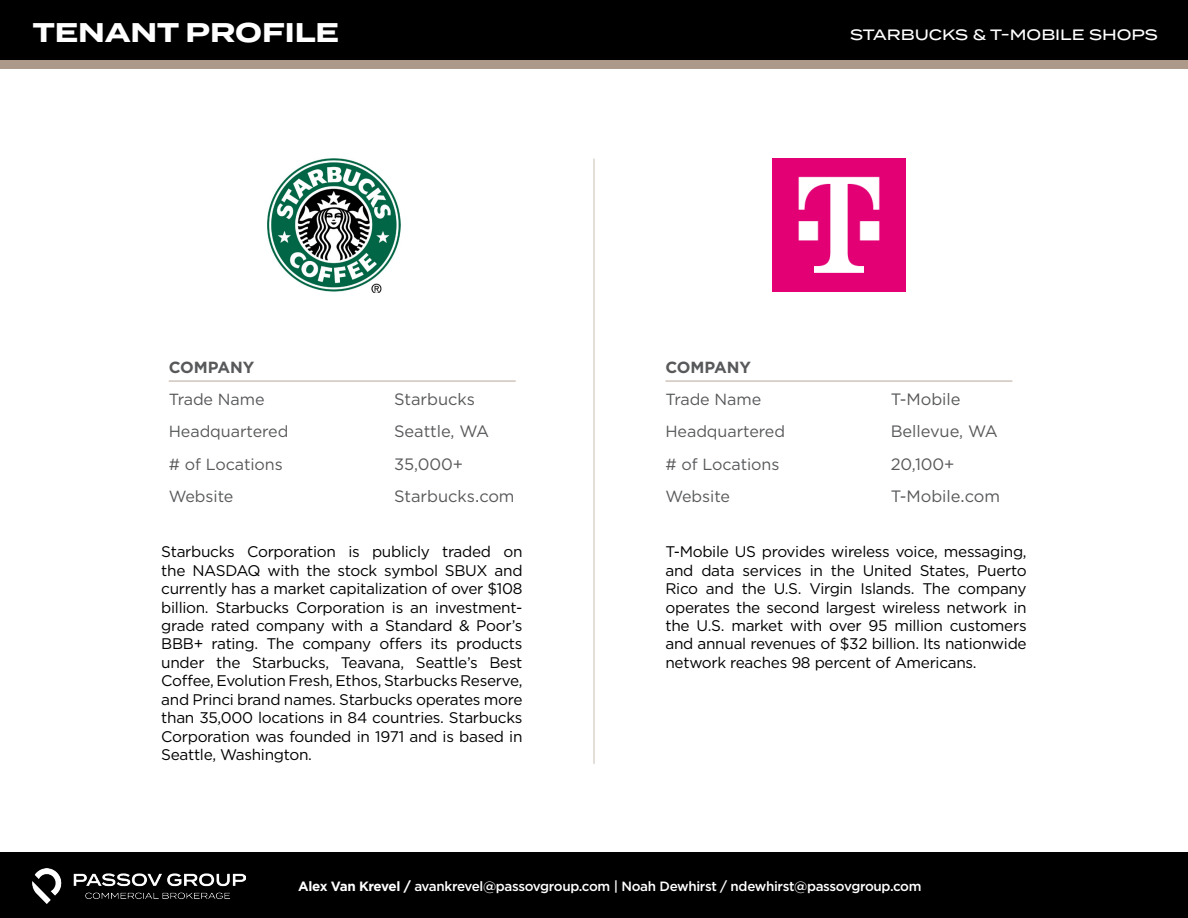
<style>
.page{position:relative;width:1188px;height:918px;background:#fff}
.page>*{position:absolute;margin:0;border:0;box-sizing:border-box;transform-origin:0 0}
.t1{font:700 27px "Termina";color:#fff}
.t2{font:16.5px "Gotham";letter-spacing:-.005em;color:#58595b}
.t3{font:16.05px "Gotham";letter-spacing:-.005em;color:#58595b}
.t4{font:700 16.05px "Gotham";letter-spacing:-.005em;color:#58595b}
.t5{font:15.45px/18.5px "Gotham";letter-spacing:-.02em;color:#000;text-align:justify}
.t6{font:500 15px "Termina";color:#fff}
.t7{font:500 13.5px "Gotham";letter-spacing:-.025em;color:#fff}
.s1{font-weight:700}
</style>
<div class="page">
<div style="left:0;top:852px;width:1188px;height:66px;background:#000"></div>
<div style="left:0;top:5px;width:1188px;height:64px;background:#ad998a"></div>
<div style="left:0;top:0;width:1188px;height:60px;background:#000"></div>
<img style="left:33px;top:869px;width:212px;height:35px">
<hr style="left:169px;top:380px;width:347px;height:2px;background:#d6ccc4">
<hr style="left:665px;top:380px;width:347px;height:2px;background:#d6ccc4">
<hr style="left:593px;top:159px;width:2px;height:605px;background:#d6ccc4">
<img style="left:268px;top:159px;width:133px;height:133px">
<img style="left:773px;top:159px;width:132px;height:132px">
<h1 class="t1" style="left:33px;top:12px;width:308px">TENANT PROFILE</h1>
<p class="t6" style="left:850px;top:23px;width:309px">STARBUCKS &amp; T-MOBILE SHOPS</p>
<p class="t4" style="left:169px;top:356px;width:87px">COMPANY</p>
<p class="t3" style="left:169px;top:389px;width:97px">Trade Name</p>
<p class="t2" style="left:394px;top:389px;width:82px">Starbucks</p>
<p class="t3" style="left:169px;top:421px;width:121px">Headquartered</p>
<p class="t2" style="left:394px;top:421px;width:96px">Seattle, WA</p>
<p class="t3" style="left:169px;top:454px;width:116px"># of Locations</p>
<p class="t2" style="left:394px;top:453px;width:70px">35,000+</p>
<p class="t3" style="left:169px;top:486px;width:66px">Website</p>
<p class="t2" style="left:394px;top:486px;width:122px">Starbucks.com</p>
<p class="t4" style="left:665px;top:356px;width:87px">COMPANY</p>
<p class="t3" style="left:665px;top:389px;width:97px">Trade Name</p>
<p class="t2" style="left:891px;top:389px;width:71px">T-Mobile</p>
<p class="t3" style="left:665px;top:421px;width:121px">Headquartered</p>
<p class="t2" style="left:891px;top:421px;width:108px">Bellevue, WA</p>
<p class="t3" style="left:665px;top:454px;width:116px"># of Locations</p>
<p class="t2" style="left:891px;top:453px;width:65px">20,100+</p>
<p class="t3" style="left:665px;top:486px;width:66px">Website</p>
<p class="t2" style="left:891px;top:486px;width:111px">T-Mobile.com</p>
<p class="t5" style="left:161px;top:542px;width:363px">Starbucks Corporation is publicly traded on the NASDAQ with the stock symbol SBUX and currently has a market capitalization of over $108 billion. Starbucks Corporation is an investment&shy;grade rated company with a Standard &amp; Poor’s BBB+ rating. The company offers its products under the Starbucks, Teavana, Seattle’s Best Coffee, Evolution Fresh, Ethos, Starbucks Reserve, and Princi brand names. Starbucks operates more than 35,000 locations in 84 countries. Starbucks Corporation was founded in 1971 and is based in Seattle, Washington.</p>
<p class="t5" style="left:665px;top:542px;width:363px">T-Mobile US provides wireless voice, messaging, and data services in the United States, Puerto Rico and the U.S. Virgin Islands. The company operates the second largest wireless network in the U.S. market with over 95 million customers and annual revenues of $32 billion. Its nationwide network reaches 98 percent of Americans.</p>
<p class="t7" style="left:298px;top:877px;width:625px"><span class="s1">Alex Van Krevel /</span> avankrevel@passovgroup.com | Noah Dewhirst / ndewhirst@passovgroup.com</p>
</div>
